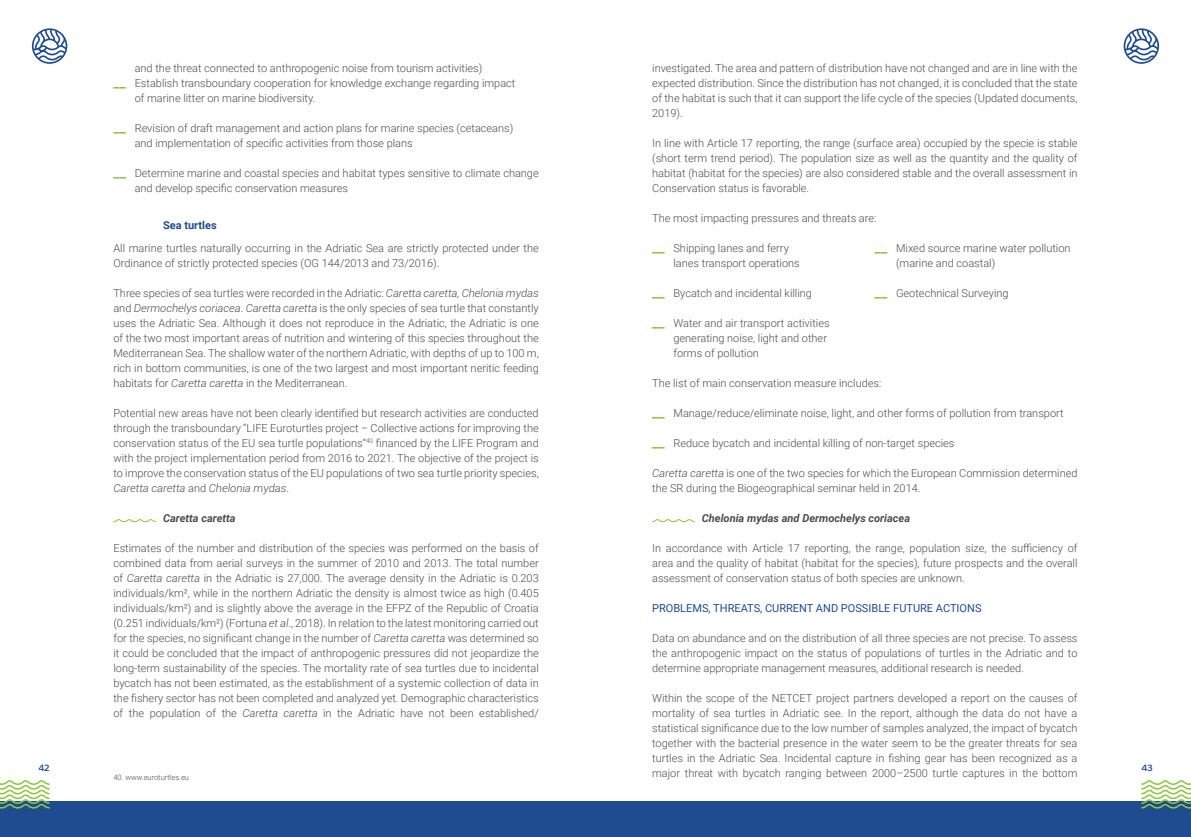
<style>
.page{position:relative;width:1191px;height:837px;background:#fff}
.page>*{position:absolute;margin:0;border:0;box-sizing:border-box;transform-origin:0 0}
.t1{font:300 11px/15px "Roboto";color:#4e4b4c;text-align:justify}
.t2{font:italic 700 11px "Roboto";color:#4e4b4c}
.t3{font:11px "Roboto";color:#1f4c90}
.t4{font:700 11px "Roboto";color:#1f4c90}
.t5{font:700 9px "Ko Ho";color:#1f4c90}
.t6{font:300 7.5px "Roboto";color:#4e4b4c}
.s1{font-weight:700;font-size:14px;color:#90c73d}
.s2{font-style:italic}
</style>
<div class="page">
<div style="left:0;top:801px;width:1191px;height:35px;background:#1f4c90"></div>
<svg style="left:1141px;top:780px;width:50px;height:28px"></svg>
<svg style="left:0;top:780px;width:50px;height:28px"></svg>
<svg style="left:32px;top:28px;width:35px;height:36px"></svg>
<svg style="left:1123px;top:28px;width:36px;height:36px"></svg>
<svg style="left:113px;top:519px;width:43px;height:3px"></svg>
<svg style="left:652px;top:519px;width:42px;height:3px"></svg>
<p class="t1" style="left:135px;top:60px;width:349px">and the threat connected to anthropogenic noise from tourism activities)</p>
<p class="t1" style="left:113px;top:75px;width:403px"><span class="s1">__</span> Establish transboundary cooperation for knowledge exchange regarding impact</p>
<p class="t1" style="left:135px;top:90px;width:182px">of marine litter on marine biodiversity.</p>
<p class="t1" style="left:135px;top:120px;width:380px;text-indent:-21px"><span class="s1">__</span> Revision of draft management and action plans for marine species (cetaceans) and implementation of specific activities from those plans</p>
<p class="t1" style="left:135px;top:165px;width:405px;text-indent:-21px"><span class="s1">__</span> Determine marine and coastal species and habitat types sensitive to climate change and develop specific conservation measures</p>
<p class="t4" style="left:163px;top:218px;width:55px">Sea turtles</p>
<p class="t1" style="left:113px;top:240px;width:427px">All marine turtles naturally occurring in the Adriatic Sea are strictly protected under the<br>Ordinance of strictly protected species (OG 144/2013 and 73/2016).</p>
<p class="t1" style="left:113px;top:285px;width:427px">Three species of sea turtles were recorded in the Adriatic: <span class="s2">Caretta caretta, Chelonia mydas </span>and <span class="s2">Dermochelys coriacea</span>. <span class="s2">Caretta caretta</span> is the only species of sea turtle that constantly uses the Adriatic Sea. Although it does not reproduce in the Adriatic, the Adriatic is one of the two most important areas of nutrition and wintering of this species throughout the Mediterranean Sea. The shallow water of the northern Adriatic, with depths of up to 100 m, rich in bottom communities, is one of the two largest and most important neritic feeding habitats for <span class="s2">Caretta caretta</span> in the Mediterranean.</p>
<p class="t1" style="left:113px;top:405px;width:427px">Potential new areas have not been clearly identified but research activities are conducted through the transboundary “LIFE Euroturtles project – Collective actions for improving the conservation status of the EU sea turtle populations”<sup>40</sup> financed by the LIFE Program and with the project implementation period from 2016 to 2021. The objective of the project is to improve the conservation status of the EU populations of two sea turtle priority species, <span class="s2">Caretta caretta</span> and <span class="s2">Chelonia mydas</span>.</p>
<p class="t2" style="left:163px;top:510px;width:74px">Caretta caretta</p>
<p class="t1" style="left:113px;top:540px;width:427px">Estimates of the number and distribution of the species was performed on the basis of combined data from aerial surveys in the summer of 2010 and 2013. The total number of <span class="s2">Caretta caretta</span> in the Adriatic is 27,000. The average density in the Adriatic is 0.203 individuals/km², while in the northern Adriatic the density is almost twice as high (0.405 individuals/km²) and is slightly above the average in the EFPZ of the Republic of Croatia (0.251 individuals/km²) (Fortuna <span class="s2">et al</span>., 2018). In relation to the latest monitoring carried out for the species, no significant change in the number of <span class="s2">Caretta caretta</span> was determined so it could be concluded that the impact of anthropogenic pressures did not jeopardize the long-term sustainability of the species. The mortality rate of sea turtles due to incidental bycatch has not been estimated, as the establishment of a systemic collection of data in the fishery sector has not been completed and analyzed yet. Demographic characteristics of the population of the <span class="s2">Caretta caretta</span> in the Adriatic have not been established/</p>
<p class="t1" style="left:652px;top:60px;width:427px">investigated. The area and pattern of distribution have not changed and are in line with the expected distribution. Since the distribution has not changed, it is concluded that the state of the habitat is such that it can support the life cycle of the species (Updated documents, 2019).</p>
<p class="t1" style="left:652px;top:135px;width:427px">In line with Article 17 reporting, the range (surface area) occupied by the specie is stable (short term trend period). The population size as well as the quantity and the quality of habitat (habitat for the species) are also considered stable and the overall assessment in Conservation status is favorable.</p>
<p class="t1" style="left:652px;top:210px;width:226px">The most impacting pressures and threats are:</p>
<p class="t1" style="left:673px;top:240px;width:128px;text-indent:-21px"><span class="s1">__</span> Shipping lanes and ferry lanes transport operations</p>
<p class="t1" style="left:652px;top:285px;width:161px"><span class="s1">__</span> Bycatch and incidental killing</p>
<p class="t1" style="left:673px;top:315px;width:158px;text-align:left;text-indent:-21px"><span class="s1">__</span> Water and air transport activities generating noise, light and other forms of pollution</p>
<p class="t1" style="left:896px;top:240px;width:176px;text-indent:-21px"><span class="s1">__</span> Mixed source marine water pollution (marine and coastal)</p>
<p class="t1" style="left:874px;top:285px;width:135px"><span class="s1">__</span> Geotechnical Surveying</p>
<p class="t1" style="left:652px;top:375px;width:231px">The list of main conservation measure includes:</p>
<p class="t1" style="left:652px;top:405px;width:413px"><span class="s1">__</span> Manage/reduce/eliminate noise, light, and other forms of pollution from transport</p>
<p class="t1" style="left:652px;top:435px;width:304px"><span class="s1">__</span> Reduce bycatch and incidental killing of non-target species</p>
<p class="t1" style="left:652px;top:465px;width:427px"><span class="s2">Caretta caretta</span> is one of the two species for which the European Commission determined the SR during the Biogeographical seminar held in 2014.</p>
<p class="t2" style="left:702px;top:510px;width:210px">Chelonia mydas and Dermochelys coriacea</p>
<p class="t1" style="left:652px;top:540px;width:427px">In accordance with Article 17 reporting, the range, population size, the sufficiency of area and the quality of habitat (habitat for the species), future prospects and the overall assessment of conservation status of both species are unknown.</p>
<p class="t3" style="left:652px;top:600px;width:331px">PROBLEMS, THREATS, CURRENT AND POSSIBLE FUTURE ACTIONS</p>
<p class="t1" style="left:652px;top:630px;width:427px">Data on abundance and on the distribution of all three species are not precise. To assess the anthropogenic impact on the status of populations of turtles in the Adriatic and to determine appropriate management measures, additional research is needed.</p>
<p class="t1" style="left:652px;top:690px;width:427px">Within the scope of the NETCET project partners developed a report on the causes of mortality of sea turtles in Adriatic see. In the report, although the data do not have a statistical significance due to the low number of samples analyzed, the impact of bycatch together with the bacterial presence in the water seem to be the greater threats for sea turtles in the Adriatic Sea. Incidental capture in fishing gear has been recognized as a major threat with bycatch ranging between 2000–2500 turtle captures in the bottom</p>
<p class="t5" style="left:38px;top:759px;width:13px">42</p>
<p class="t5" style="left:1141px;top:759px;width:13px">43</p>
<p class="t6" style="left:113px;top:772px;width:77px">40. www.euroturtles.eu</p>
</div>
